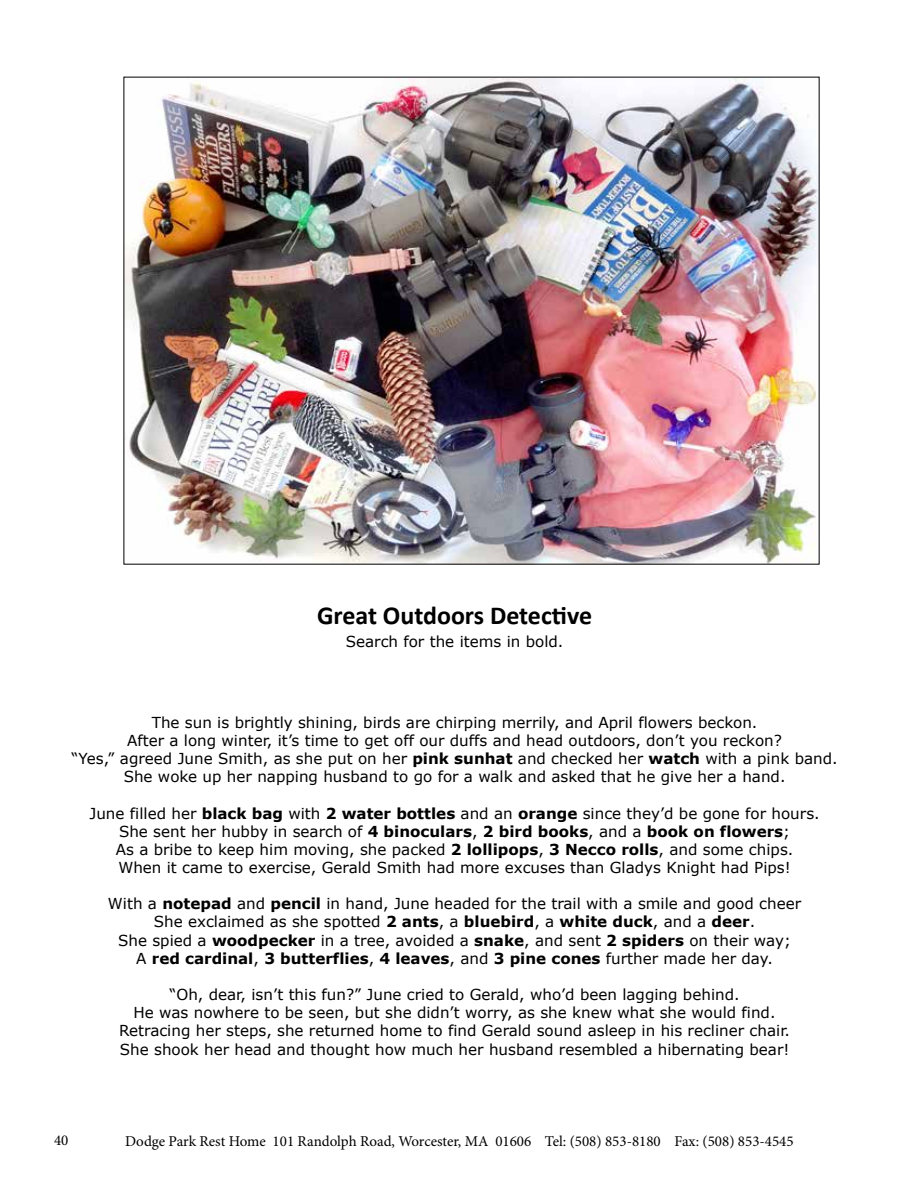
<style>
.page{position:relative;width:918px;height:1188px;background:#fff}
.page>*{position:absolute;margin:0;border:0;box-sizing:border-box;transform-origin:0 0}
.t1{font:700 25.95px "Calibri";color:#000}
.t2{font:15.15px/18.1px "Verdana";color:#000;text-align:center}
.t3{font:15px "Minion Pro";color:#000}
.s1{font-weight:700}
</style>
<div class="page">
<img style="left:125px;top:79px;width:693px;height:484px">
<h1 class="t1" style="left:317px;top:600px;width:277px">Great Outdoors Detective</h1>
<p class="t2" style="left:346px;top:632px;width:219px">Search for the items in bold.</p>
<p class="t2" style="left:72px;top:713px;width:768px">The sun is brightly shining, birds are chirping merrily, and April flowers beckon.<br>After a long winter, it’s time to get off our duffs and head outdoors, don’t you reckon?<br>“Yes,” agreed June Smith, as she put on her <span class="s1">pink sunhat</span> and checked her <span class="s1">watch</span> with a pink band.<br>She woke up her napping husband to go for a walk and asked that he give her a hand.</p>
<p class="t2" style="left:90px;top:804px;width:732px">June filled her <span class="s1">black bag</span> with <span class="s1">2 water bottles</span> and an <span class="s1">orange</span> since they’d be gone for hours.<br>She sent her hubby in search of <span class="s1">4 binoculars</span>, <span class="s1">2 bird books</span>, and a <span class="s1">book on flowers</span>;<br>As a bribe to keep him moving, she packed <span class="s1">2 lollipops</span>, <span class="s1">3 Necco rolls</span>, and some chips.<br>When it came to exercise, Gerald Smith had more excuses than Gladys Knight had Pips!</p>
<p class="t2" style="left:108px;top:895px;width:695px">With a <span class="s1">notepad</span> and <span class="s1">pencil</span> in hand, June headed for the trail with a smile and good cheer She exclaimed as she spotted <span class="s1">2 ants</span>, a <span class="s1">bluebird</span>, a <span class="s1">white duck</span>, and a <span class="s1">deer</span>.<br>She spied a <span class="s1">woodpecker</span> in a tree, avoided a <span class="s1">snake</span>, and sent <span class="s1">2 spiders</span> on their way;<br>A <span class="s1">red cardinal</span>, <span class="s1">3 butterflies</span>, <span class="s1">4 leaves</span>, and <span class="s1">3 pine cones</span> further made her day.</p>
<p class="t2" style="left:119px;top:986px;width:673px">“Oh, dear, isn’t this fun?” June cried to Gerald, who’d been lagging behind.<br>He was nowhere to be seen, but she didn’t worry, as she knew what she would find.<br>Retracing her steps, she returned home to find Gerald sound asleep in his recliner chair.<br>She shook her head and thought how much her husband resembled a hibernating bear!</p>
<p class="t3" style="left:54px;top:1130px;width:16px">40</p>
<p class="t3" style="left:125px;top:1131px;width:670px">Dodge Park Rest Home 101 Randolph Road, Worcester, MA 01606 Tel: (508) 853-8180 Fax: (508) 853-4545</p>
</div>
